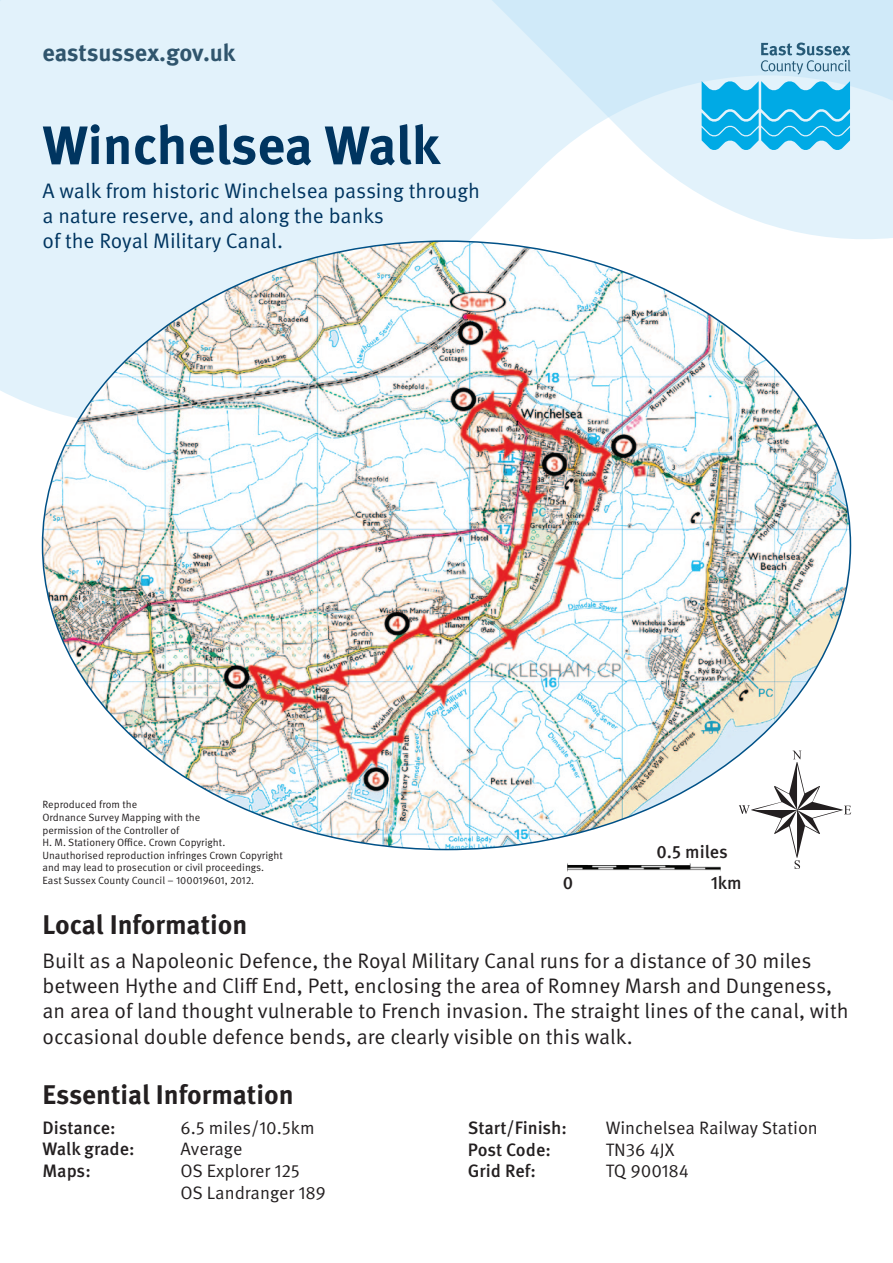
<style>
.page{position:relative;width:893px;height:1263px;background:#fff}
.page>*{position:absolute;margin:0;border:0;box-sizing:border-box;transform-origin:0 0}
.t1{font:700 54px "Meta Pro";letter-spacing:-.005em;color:#003560}
.t2{font:700 27px "Meta Pro";color:#231f20}
.t3{font:700 24px "Meta Pro";letter-spacing:-.005em;color:#30556d}
.t4{font:21px/25.2px "Meta Pro";color:#231f20}
.t5{font:21px/25.2px "Meta Pro";color:#003560}
.t6{font:18px/21.6px "Meta Pro";color:#231f20}
.t7{font:500 18px "Meta Pro";color:#231f20}
.t8{font:10.5px/12.6px "Meta Pro";color:#231f20}
</style>
<div class="page">
<div style="left:0;top:242px;width:43px;height:167px;background:#e2f2fb"></div>
<svg style="left:0;top:0;width:893px;height:242px;background:#e2f2fb"></svg>
<svg style="left:702px;top:81px;width:148px;height:69px;background:#31b9e9"></svg>
<svg style="left:761px;top:43px;width:89px;height:31px;background:#a2c3d6"></svg>
<img style="left:43px;top:241px;width:807px;height:608px">
<svg style="left:738px;top:751px;width:113px;height:118px"></svg>
<img style="left:568px;top:863px;width:153px;height:9px">
<p class="t3" style="left:43px;top:37px;width:195px">eastsussex.gov.uk</p>
<h1 class="t1" style="left:43px;top:111px;width:399px">Winchelsea Walk</h1>
<p class="t5" style="left:43px;top:178px;width:439px">A walk from historic Winchelsea passing through a nature reserve, and along the banks<br>of the Royal Military Canal.</p>
<p class="t8" style="left:43px;top:799px;width:242px">Reproduced from the<br>Ordnance Survey Mapping with the<br>permission of the Controller of<br>H. M. Stationery Office. Crown Copyright.<br>Unauthorised reproduction infringes Crown Copyright and may lead to prosecution or civil proceedings.<br>East Sussex County Council – 100019601, 2012.</p>
<p class="t2" style="left:43px;top:908px;width:206px">Local Information</p>
<p class="t4" style="left:43px;top:948px;width:808px">Built as a Napoleonic Defence, the Royal Military Canal runs for a distance of 30 miles between Hythe and Cliff End, Pett, enclosing the area of Romney Marsh and Dungeness, an area of land thought vulnerable to French invasion. The straight lines of the canal, with occasional double defence bends, are clearly visible on this walk.</p>
<p class="t2" style="left:43px;top:1077px;width:253px">Essential Information</p>
<p class="t7" style="left:43px;top:1116px;width:75px">Distance:</p>
<p class="t6" style="left:181px;top:1117px;width:136px">6.5 miles/10.5km</p>
<p class="t7" style="left:43px;top:1138px;width:94px">Walk grade:</p>
<p class="t6" style="left:181px;top:1138px;width:63px">Average</p>
<p class="t7" style="left:43px;top:1159px;width:50px">Maps:</p>
<p class="t6" style="left:181px;top:1160px;width:147px">OS Explorer 125<br>OS Landranger 189</p>
<p class="t7" style="left:657px;top:840px;width:73px">0.5 miles</p>
<p class="t7" style="left:563px;top:871px;width:12px">0</p>
<p class="t7" style="left:711px;top:871px;width:33px">1km</p>
<p class="t7" style="left:468px;top:1117px;width:101px">Start/Finish:</p>
<p class="t6" style="left:606px;top:1117px;width:214px">Winchelsea Railway Station</p>
<p class="t7" style="left:468px;top:1138px;width:85px">Post Code:</p>
<p class="t6" style="left:606px;top:1139px;width:70px">TN36 4JX</p>
<p class="t7" style="left:468px;top:1160px;width:70px">Grid Ref:</p>
<p class="t6" style="left:606px;top:1160px;width:85px">TQ 900184</p>
</div>
